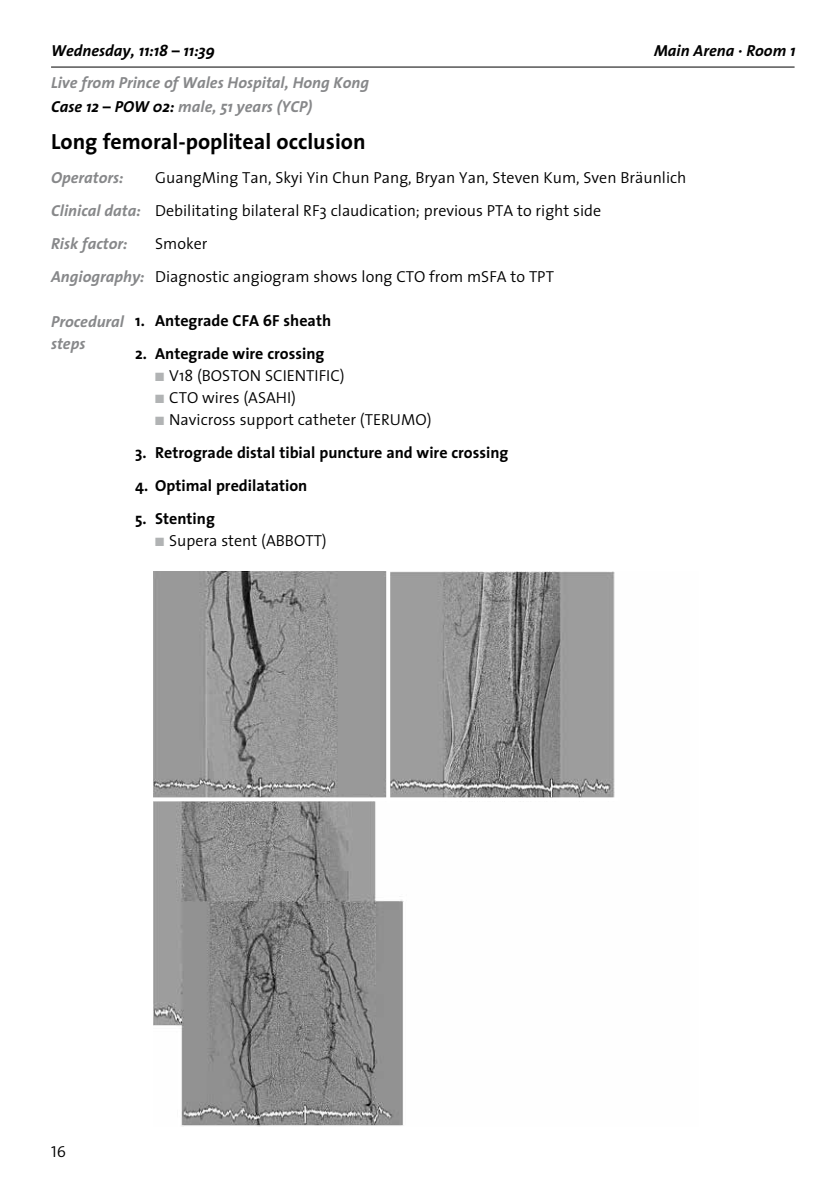
<style>
.page{position:relative;width:840px;height:1191px;background:#fff}
.page>*{position:absolute;margin:0;border:0;box-sizing:border-box;transform-origin:0 0}
.t1{font:700 22px "The Sans";color:#000}
.t2{font:300 16px/33px "The Sans";color:#000}
.t3{font:700 16px "The Sans";color:#000}
.t4{font:italic 700 16px/23.6px "The Sans";color:#87888a}
.t5{font:italic 700 16px "The Sans";color:#000}
.t6{font:16px "The Sans Semi Light Caps";color:#000}
.s1{color:#000}
.s2{font-weight:700;font-style:italic;color:#87888a}
.s3{color:#b1b3b4}
</style>
<div class="page">
<hr style="left:51px;top:67px;width:743px;height:1px;background:#000">
<img style="left:153px;top:571px;width:462px;height:555px">
<svg style="left:386px;top:571px;width:4px;height:232px"></svg>
<svg style="left:153px;top:797px;width:462px;height:4px"></svg>
<p class="t5" style="left:51px;top:37px;width:165px">Wednesday, 11:18 – 11:39</p>
<p class="t5" style="left:653px;top:37px;width:143px">Main Arena · Room 1</p>
<p class="t4" style="left:51px;top:70px;width:319px">Live from Prince of Wales Hospital, Hong Kong<br><span class="s1">Case 12 – POW 02:</span> male, 51 years (YCP)</p>
<h1 class="t1" style="left:51px;top:123px;width:316px">Long femoral-popliteal occlusion</h1>
<p class="t4" style="left:51px;top:166px;width:74px">Operators:</p>
<p class="t2" style="left:51px;top:161px;width:636px;text-indent:104px">GuangMing Tan, Skyi Yin Chun Pang, Bryan Yan, Steven Kum, Sven Bräunlich<br><span class="s2">Clinical data:</span> Debilitating bilateral RF3 claudication; previous PTA to right side<br><span class="s2">Risk factor:</span></p>
<p class="t2" style="left:51px;top:227px;width:503px;text-indent:104px">Smoker<br><span class="s2">Angiography:</span> Diagnostic angiogram shows long CTO from mSFA to TPT</p>
<p class="t3" style="left:135px;top:308px;width:197px">1. Antegrade CFA 6F sheath</p>
<p class="t3" style="left:135px;top:341px;width:190px">2. Antegrade wire crossing</p>
<p class="t2" style="left:155px;top:359px;width:118px"><span class="s3">■</span> V18 (Boston scie</p>
<p class="t2" style="left:295px;top:359px;width:51px">ntific)</p>
<p class="t2" style="left:155px;top:381px;width:112px"><span class="s3">■</span> CTO wires (Asahi</p>
<p class="t2" style="left:291px;top:381px;width:6px">)</p>
<p class="t2" style="left:155px;top:403px;width:278px"><span class="s3">■</span> N avicross support catheter (Terumo)</p>
<p class="t3" style="left:135px;top:439px;width:374px">3. Retrograde distal tibial puncture and wire crossing</p>
<p class="t3" style="left:135px;top:472px;width:174px">4. Optimal predilatation</p>
<p class="t3" style="left:135px;top:506px;width:81px">5. Stenting</p>
<p class="t2" style="left:155px;top:524px;width:173px"><span class="s3">■</span> Supera stent (Abbott)</p>
<p class="t4" style="left:51px;top:310px;width:74px;line-height:22px">Procedural steps</p>
<p class="t6" style="left:51px;top:1137px;width:16px">16</p>
</div>
